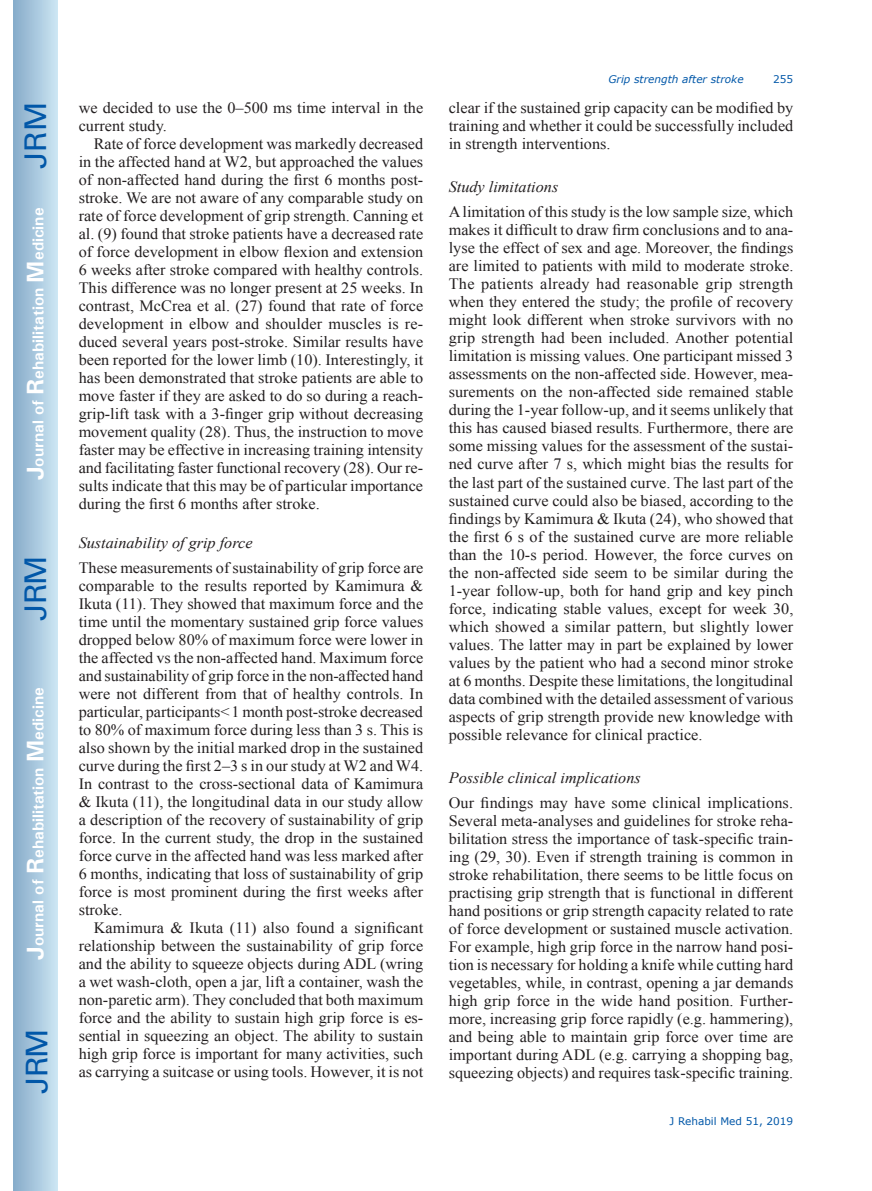
<style>
.page{position:relative;width:872px;height:1191px;background:#fff}
.page>*{position:absolute;margin:0;border:0;box-sizing:border-box;transform-origin:0 0}
.t1{font:30px "Univers";letter-spacing:-.03em;color:#0157a8}
.t2{font:15.75px/18px "Times New Roman";color:#231f20;text-align:justify}
.t3{font:italic 15.75px "Times New Roman";color:#231f20}
.t4{font:700 15.75px "Univers";color:#fff}
.t5{font:italic 10.5px "Verdana";color:#0157a8}
.t6{font:10.5px "Verdana";color:#0157a8}
.s1{font-size:24px}
</style>
<div class="page">
<div style="left:14px;top:0;width:43px;height:1191px;background:linear-gradient(to right,#88acca,#cbe5f2)"></div>
<h1 class="t1" style="left:18px;top:169px;width:68px;rotate:-90deg">JRM</h1>
<p class="t4" style="left:28px;top:480px;width:274px;rotate:-90deg"><span class="s1">J</span>ournal of <span class="s1">R</span>ehabilitation <span class="s1">M</span>edicine</p>
<h1 class="t1" style="left:18px;top:620px;width:67px;rotate:-90deg">JRM</h1>
<p class="t4" style="left:28px;top:959px;width:274px;rotate:-90deg"><span class="s1">J</span>ournal of <span class="s1">R</span>ehabilitation <span class="s1">M</span>edicine</p>
<h1 class="t1" style="left:19px;top:1093px;width:67px;rotate:-90deg">JRM</h1>
<p class="t2" style="left:79px;top:98px;width:346px">we decided to use the 0–500 ms time interval in the current study.</p>
<p class="t2" style="left:79px;top:134px;width:346px;text-indent:15px">Rate of force development was markedly decreased in the affected hand at W2, but approached the values of non-affected hand during the first 6 months post&shy;stroke. We are not aware of any comparable study on rate of force development of grip strength. Canning et al. (9) found that stroke patients have a decreased rate of force development in elbow flexion and extension 6 weeks after stroke compared with healthy controls.<br>This difference was no longer present at 25 weeks. In contrast, McCrea et al. (27) found that rate of force development in elbow and shoulder muscles is re&shy;duced several years post-stroke. Similar results have been reported for the lower limb (10). Interestingly, it has been demonstrated that stroke patients are able to move faster if they are asked to do so during a reach&shy;grip-lift task with a 3-finger grip without decreasing movement quality (28). Thus, the instruction to move faster may be effective in increasing training intensity and facilitating faster functional recovery (28). Our re&shy;sults indicate that this may be of particular importance during the first 6 months after stroke.</p>
<p class="t3" style="left:79px;top:531px;width:175px">Sustainability of grip force</p>
<p class="t2" style="left:79px;top:558px;width:346px">These measurements of sustainability of grip force are comparable to the results reported by Kamimura &amp; Ikuta (11). They showed that maximum force and the time until the momentary sustained grip force values dropped below 80% of maximum force were lower in the affected vs the non-affected hand. Maximum force and sustainability of grip force in the non-affected hand were not different from that of healthy controls. In particular, participants&lt;1 month post-stroke decreased to 80% of maximum force during less than 3 s. This is also shown by the initial marked drop in the sustained curve during the first 2–3 s in our study at W2 and W4.<br>In contrast to the cross-sectional data of Kamimura &amp; Ikuta (11), the longitudinal data in our study allow a description of the recovery of sustainability of grip force. In the current study, the drop in the sustained force curve in the affected hand was less marked after 6 months, indicating that loss of sustainability of grip force is most prominent during the first weeks after stroke.</p>
<p class="t2" style="left:79px;top:918px;width:346px;text-indent:15px">Kamimura &amp; Ikuta (11) also found a significant relationship between the sustainability of grip force and the ability to squeeze objects during ADL (wring a wet wash-cloth, open a jar, lift a container, wash the non-paretic arm). They concluded that both maximum force and the ability to sustain high grip force is es&shy;sential in squeezing an object. The ability to sustain high grip force is important for many activities, such as carrying a suitcase or using tools. However, it is not</p>
<p class="t5" style="left:608px;top:72px;width:137px">Grip strength after stroke</p>
<p class="t6" style="left:773px;top:72px;width:22px">255</p>
<p class="t2" style="left:449px;top:98px;width:346px">clear if the sustained grip capacity can be modified by training and whether it could be successfully included in strength interventions.</p>
<p class="t3" style="left:449px;top:176px;width:111px">Study limitations</p>
<p class="t2" style="left:449px;top:203px;width:346px">A limitation of this study is the low sample size, which makes it difficult to draw firm conclusions and to ana&shy;lyse the effect of sex and age. Moreover, the findings are limited to patients with mild to moderate stroke.<br>The patients already had reasonable grip strength when they entered the study; the profile of recovery might look different when stroke survivors with no grip strength had been included. Another potential limitation is missing values. One participant missed 3 assessments on the non-affected side. However, mea&shy;surements on the non-affected side remained stable during the 1-year follow-up, and it seems unlikely that this has caused biased results. Furthermore, there are some missing values for the assessment of the sustai&shy;ned curve after 7 s, which might bias the results for the last part of the sustained curve. The last part of the sustained curve could also be biased, according to the findings by Kamimura &amp; Ikuta (24), who showed that the first 6 s of the sustained curve are more reliable than the 10-s period. However, the force curves on the non-affected side seem to be similar during the 1-year follow-up, both for hand grip and key pinch force, indicating stable values, except for week 30, which showed a similar pattern, but slightly lower values. The latter may in part be explained by lower values by the patient who had a second minor stroke at 6 months. Despite these limitations, the longitudinal data combined with the detailed assessment of various aspects of grip strength provide new knowledge with possible relevance for clinical practice.</p>
<p class="t3" style="left:449px;top:766px;width:193px">Possible clinical implications</p>
<p class="t2" style="left:449px;top:793px;width:346px">Our findings may have some clinical implications.<br>Several meta-analyses and guidelines for stroke reha&shy;bilitation stress the importance of task-specific train&shy;ing (29, 30). Even if strength training is common in stroke rehabilitation, there seems to be little focus on practising grip strength that is functional in different hand positions or grip strength capacity related to rate of force development or sustained muscle activation.<br>For example, high grip force in the narrow hand posi&shy;tion is necessary for holding a knife while cutting hard vegetables, while, in contrast, opening a jar demands high grip force in the wide hand position. Further&shy;more, increasing grip force rapidly (e.g. hammering), and being able to maintain grip force over time are important during ADL (e.g. carrying a shopping bag, squeezing objects) and requires task-specific training.</p>
<p class="t6" style="left:669px;top:1114px;width:125px">J Rehabil Med 51, 2019</p>
</div>
